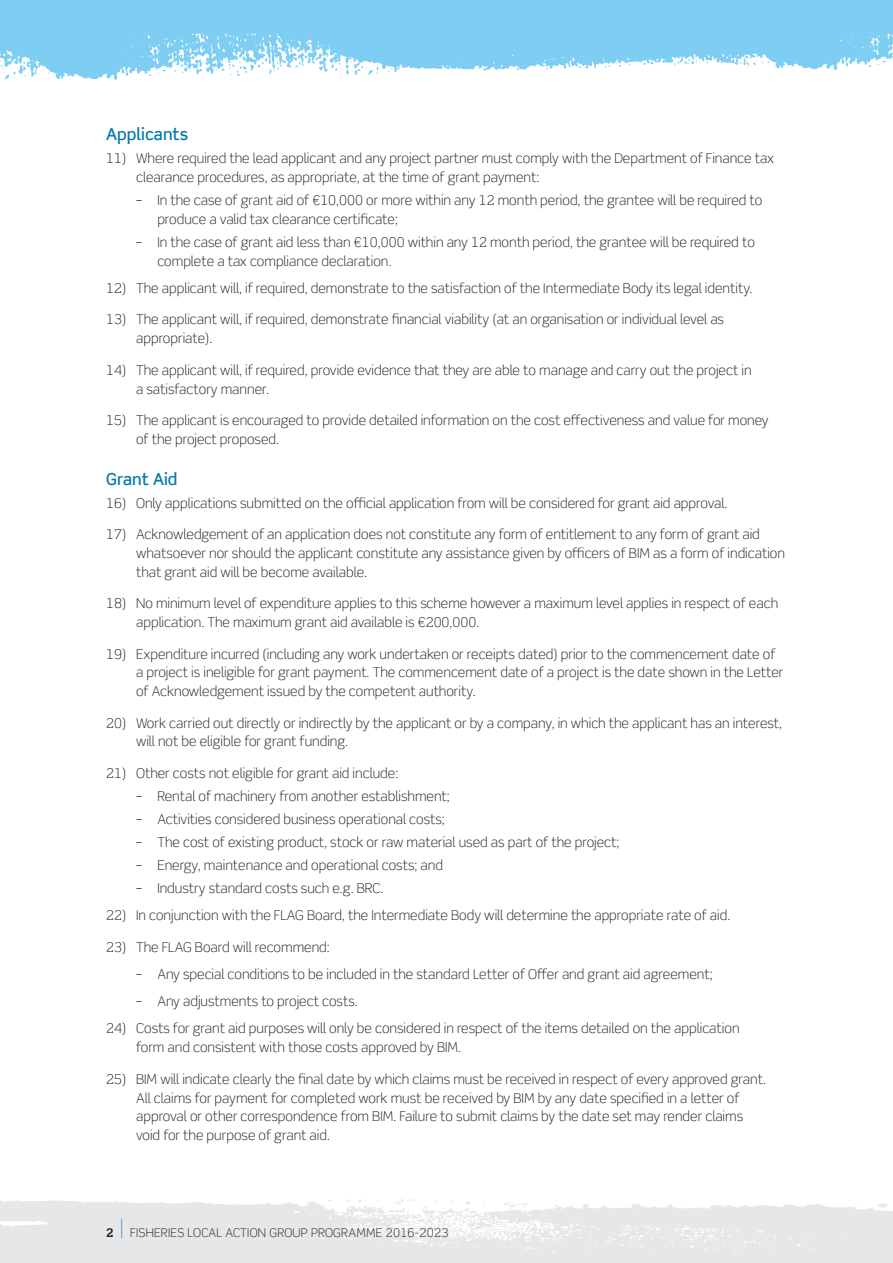
<style>
.page{position:relative;width:893px;height:1263px;background:#fff}
.page>*{position:absolute;margin:0;border:0;box-sizing:border-box;transform-origin:0 0}
.t1{font:500 16.5px "Scene Pro";color:#0079ad}
.t2{font:300 13.5px/18.8px "Scene Pro";color:#231f20}
.t3{font:300 12px "Scene Pro";letter-spacing:.02em;color:#231f20}
.s1{font-weight:700}
.s2{font-size:24px;color:#0079ad}
</style>
<div class="page">
<img style="left:0;top:1199px;width:893px;height:64px">
<img style="left:0;top:0;width:893px;height:80px">
<p class="t1" style="left:106px;top:124px;width:83px">Applicants</p>
<p class="t2" style="left:136px;top:149px;width:639px;text-indent:-30px">11) Where required the lead applicant and any project partner must comply with the Department of Finance tax clearance procedures, as appropriate, at the time of grant payment:</p>
<p class="t2" style="left:157px;top:191px;width:607px;text-indent:-21px">– In the case of grant aid of €10,000 or more within any 12 month period, the grantee will be required to produce a valid tax clearance certificate;</p>
<p class="t2" style="left:157px;top:233px;width:599px;text-indent:-21px">– In the case of grant aid less than €10,000 within any 12 month period, the grantee will be required to complete a tax compliance declaration.</p>
<p class="t2" style="left:106px;top:279px;width:648px">12) The applicant will, if required, demonstrate to the satisfaction of the Intermediate Body its legal identity.</p>
<p class="t2" style="left:136px;top:310px;width:589px;text-indent:-30px">13) The applicant will, if required, demonstrate financial viability (at an organisation or individual level as appropriate).</p>
<p class="t2" style="left:136px;top:361px;width:617px;text-indent:-30px">14) The applicant will, if required, provide evidence that they are able to manage and carry out the project in a satisfactory manner.</p>
<p class="t2" style="left:136px;top:411px;width:634px;text-indent:-30px">15) The applicant is encouraged to provide detailed information on the cost effectiveness and value for money of the project proposed.</p>
<p class="t1" style="left:106px;top:469px;width:73px">Grant Aid</p>
<p class="t2" style="left:106px;top:494px;width:623px">16) Only applications submitted on the official application from will be considered for grant aid approval.</p>
<p class="t2" style="left:136px;top:525px;width:650px;text-indent:-30px">17) Acknowledgement of an application does not constitute any form of entitlement to any form of grant aid whatsoever nor should the applicant constitute any assistance given by officers of BIM as a form of indication that grant aid will be become available.</p>
<p class="t2" style="left:136px;top:594px;width:644px;text-indent:-30px">18) No minimum level of expenditure applies to this scheme however a maximum level applies in respect of each application. The maximum grant aid available is €200,000.</p>
<p class="t2" style="left:136px;top:644px;width:649px;text-indent:-30px">19) Expenditure incurred (including any work undertaken or receipts dated) prior to the commencement date of a project is ineligible for grant payment. The commencement date of a project is the date shown in the Letter of Acknowledgement issued by the competent authority.</p>
<p class="t2" style="left:136px;top:713px;width:648px;text-indent:-30px">20) Work carried out directly or indirectly by the applicant or by a company, in which the applicant has an interest, will not be eligible for grant funding.</p>
<p class="t2" style="left:106px;top:764px;width:293px">21) Other costs not eligible for grant aid include:</p>
<p class="t2" style="left:136px;top:787px;width:315px">– Rental of machinery from another establishment;</p>
<p class="t2" style="left:136px;top:810px;width:310px">– Activities considered business operational costs;</p>
<p class="t2" style="left:136px;top:833px;width:485px">– The cost of existing product, stock or raw material used as part of the project;</p>
<p class="t2" style="left:136px;top:856px;width:308px">– Energy, maintenance and operational costs; and</p>
<p class="t2" style="left:136px;top:879px;width:249px">– Industry standard costs such e.g. BRC.</p>
<p class="t2" style="left:106px;top:906px;width:626px">22) In conjunction with the FLAG Board, the Intermediate Body will determine the appropriate rate of aid.</p>
<p class="t2" style="left:106px;top:937px;width:225px">23) The FLAG Board will recommend:</p>
<p class="t2" style="left:136px;top:965px;width:578px">– Any special conditions to be included in the standard Letter of Offer and grant aid agreement;</p>
<p class="t2" style="left:136px;top:992px;width:223px">– Any adjustments to project costs.</p>
<p class="t2" style="left:136px;top:1019px;width:605px;text-indent:-30px">24) Costs for grant aid purposes will only be considered in respect of the items detailed on the application form and consistent with those costs approved by BIM.</p>
<p class="t2" style="left:136px;top:1069px;width:631px;text-indent:-30px">25) BIM will indicate clearly the final date by which claims must be received in respect of every approved grant.<br>All claims for payment for completed work must be received by BIM by any date specified in a letter of approval or other correspondence from BIM. Failure to submit claims by the date set may render claims void for the purpose of grant aid.</p>
<p class="t3" style="left:106px;top:1226px;width:344px"><span class="s1">2</span> <span class="s2">|</span> FISHERIES LOCAL ACTION GROUP PROGRAMME 2016-2023</p>
</div>
